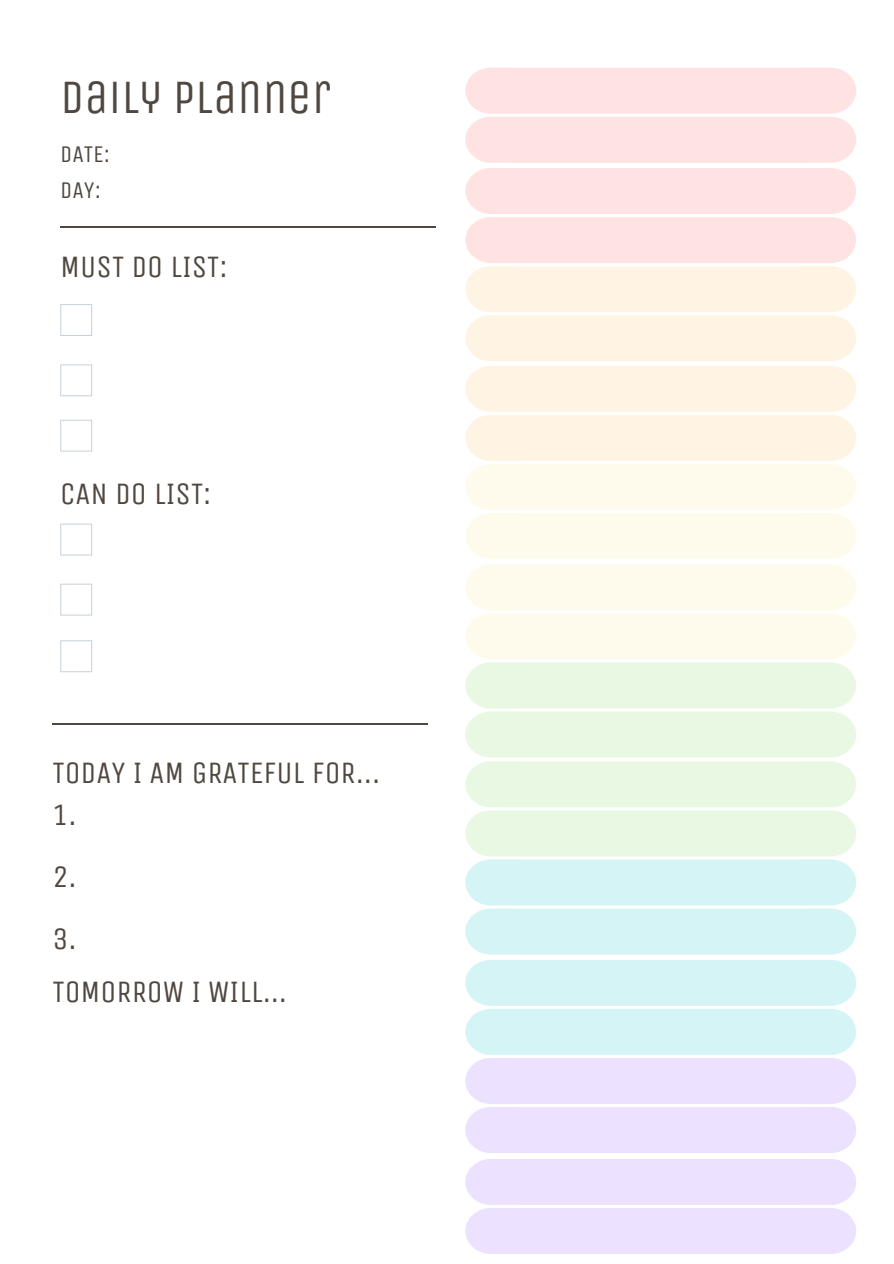
<style>
.page{position:relative;width:894px;height:1264px;background:#fff}
.page>*{position:absolute;margin:0;border:0;box-sizing:border-box;transform-origin:0 0}
.t1{font:48px "Unica One";color:#504840}
.t2{font:31.2px "Unica One";color:#504840}
.t3{font:24px "Unica One";color:#504840}
</style>
<div class="page">
<svg style="left:465px;top:68px;width:391px;height:1185px;background:#f2f1ee"></svg>
<hr style="left:60px;top:226px;width:375px;height:1px;background:#504840">
<hr style="left:52px;top:723px;width:375px;height:1px;background:#504840">
<svg style="left:60px;top:304px;width:32px;height:32px"></svg>
<svg style="left:60px;top:364px;width:32px;height:32px"></svg>
<svg style="left:60px;top:420px;width:32px;height:31px"></svg>
<svg style="left:60px;top:523px;width:32px;height:32px"></svg>
<svg style="left:60px;top:583px;width:32px;height:32px"></svg>
<svg style="left:60px;top:640px;width:32px;height:32px"></svg>
<p class="t1" style="left:60px;top:69px;width:272px">DAILY PLANNER</p>
<p class="t3" style="left:60px;top:140px;width:51px">DATE:</p>
<p class="t3" style="left:60px;top:176px;width:42px">DAY:</p>
<p class="t2" style="left:60px;top:249px;width:169px">MUST DO LIST:</p>
<p class="t2" style="left:60px;top:475px;width:152px">CAN DO LIST:</p>
<p class="t2" style="left:52px;top:754px;width:329px">TODAY I AM GRATEFUL FOR...</p>
<p class="t2" style="left:52px;top:796px;width:26px">1.</p>
<p class="t2" style="left:52px;top:858px;width:26px">2.</p>
<p class="t2" style="left:52px;top:920px;width:26px">3.</p>
<p class="t2" style="left:52px;top:973px;width:236px">TOMORROW I WILL...</p>
</div>
